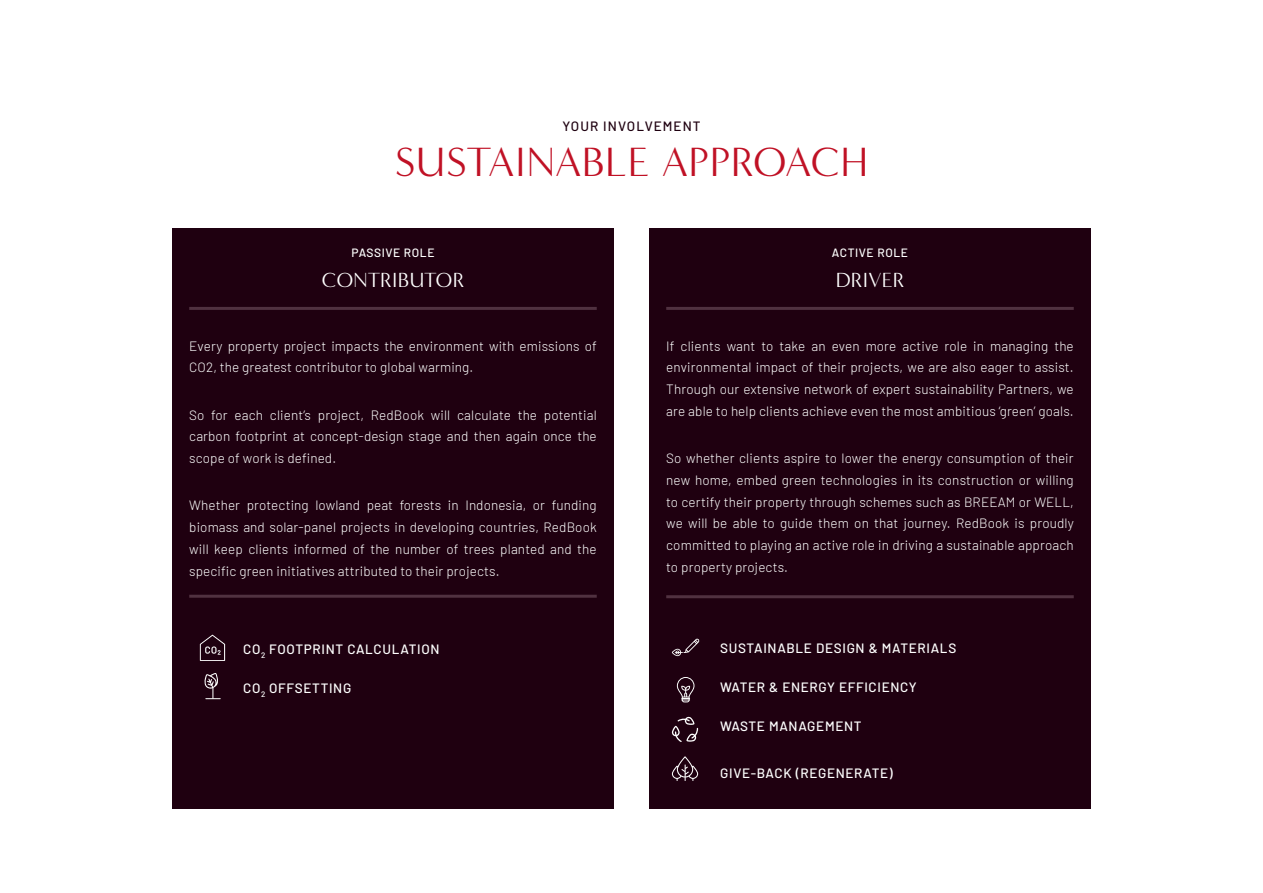
<style>
.page{position:relative;width:1263px;height:893px;background:#fff}
.page>*{position:absolute;margin:0;border:0;box-sizing:border-box;transform-origin:0 0}
.t1{font:42px "Minerva Modern";letter-spacing:.01em;color:#c01125}
.t2{font:21px "Minerva Modern";letter-spacing:.02em;color:#fff}
.t3{font:300 13.5px/21.8px "Barlow";letter-spacing:.01em;color:#fff;text-align:justify}
.t4{font:500 13.5px "Barlow";letter-spacing:.05em;color:#fff}
.t5{font:500 13.5px "Barlow";letter-spacing:.08em;color:#1f0010}
.t6{font:500 12px "Barlow";letter-spacing:.05em;color:#fff}
</style>
<div class="page">
<div style="left:649px;top:228px;width:442px;height:581px;background:#1f0010"></div>
<div style="left:172px;top:228px;width:442px;height:581px;background:#1f0010"></div>
<hr style="left:666px;top:307px;width:408px;height:3px;background:#503140">
<hr style="left:189px;top:307px;width:408px;height:3px;background:#503140">
<hr style="left:666px;top:595px;width:408px;height:3px;background:#503140">
<hr style="left:189px;top:595px;width:408px;height:3px;background:#503140">
<svg style="left:200px;top:635px;width:25px;height:26px"></svg>
<svg style="left:204px;top:673px;width:17px;height:26px"></svg>
<svg style="left:677px;top:677px;width:17px;height:25px"></svg>
<svg style="left:672px;top:639px;width:27px;height:17px"></svg>
<svg style="left:672px;top:717px;width:26px;height:25px"></svg>
<svg style="left:672px;top:756px;width:26px;height:25px"></svg>
<p class="t5" style="left:562px;top:117px;width:140px">YOUR INVOLVEMENT</p>
<p class="t1" style="left:395px;top:138px;width:474px">SUSTAINABLE APPROACH</p>
<p class="t6" style="left:351px;top:244px;width:85px">PASSIVE ROLE</p>
<p class="t2" style="left:322px;top:268px;width:144px">CONTRIBUTOR</p>
<p class="t6" style="left:832px;top:244px;width:78px">ACTIVE ROLE</p>
<p class="t2" style="left:836px;top:268px;width:70px">DRIVER</p>
<p class="t3" style="left:189px;top:334px;width:409px">Every property project impacts the environment with emissions of<br>CO2, the greatest contributor to global warming.</p>
<p class="t3" style="left:189px;top:403px;width:409px">So for each client’s project, RedBook will calculate the potential carbon footprint at concept-design stage and then again once the scope of work is defined.</p>
<p class="t3" style="left:189px;top:494px;width:409px">Whether protecting lowland peat forests in Indonesia, or funding biomass and solar-panel projects in developing countries, RedBook will keep clients informed of the number of trees planted and the specific green initiatives attributed to their projects.</p>
<p class="t3" style="left:666px;top:334px;width:409px">If clients want to take an even more active role in managing the environmental impact of their projects, we are also eager to assist.<br>Through our extensive network of expert sustainability Partners, we are able to help clients achieve even the most ambitious ‘green’ goals.</p>
<p class="t3" style="left:666px;top:446px;width:409px">So whether clients aspire to lower the energy consumption of their new home, embed green technologies in its construction or willing to certify their property through schemes such as BREEAM or WELL, we will be able to guide them on that journey. RedBook is proudly committed to playing an active role in driving a sustainable approach to property projects.</p>
<p class="t4" style="left:243px;top:639px;width:198px">CO<sub>2</sub> FOOTPRINT CALCULATION</p>
<p class="t4" style="left:243px;top:678px;width:110px">CO<sub>2</sub> OFFSETTING</p>
<p class="t4" style="left:720px;top:638px;width:237px">SUSTAINABLE DESIGN &amp; MATERIALS</p>
<p class="t4" style="left:720px;top:677px;width:198px">WATER &amp; ENERGY EFFICIENCY</p>
<p class="t4" style="left:720px;top:716px;width:143px">WASTE MANAGEMENT</p>
<p class="t4" style="left:720px;top:763px;width:174px">GIVE-BACK (REGENERATE)</p>
</div>
